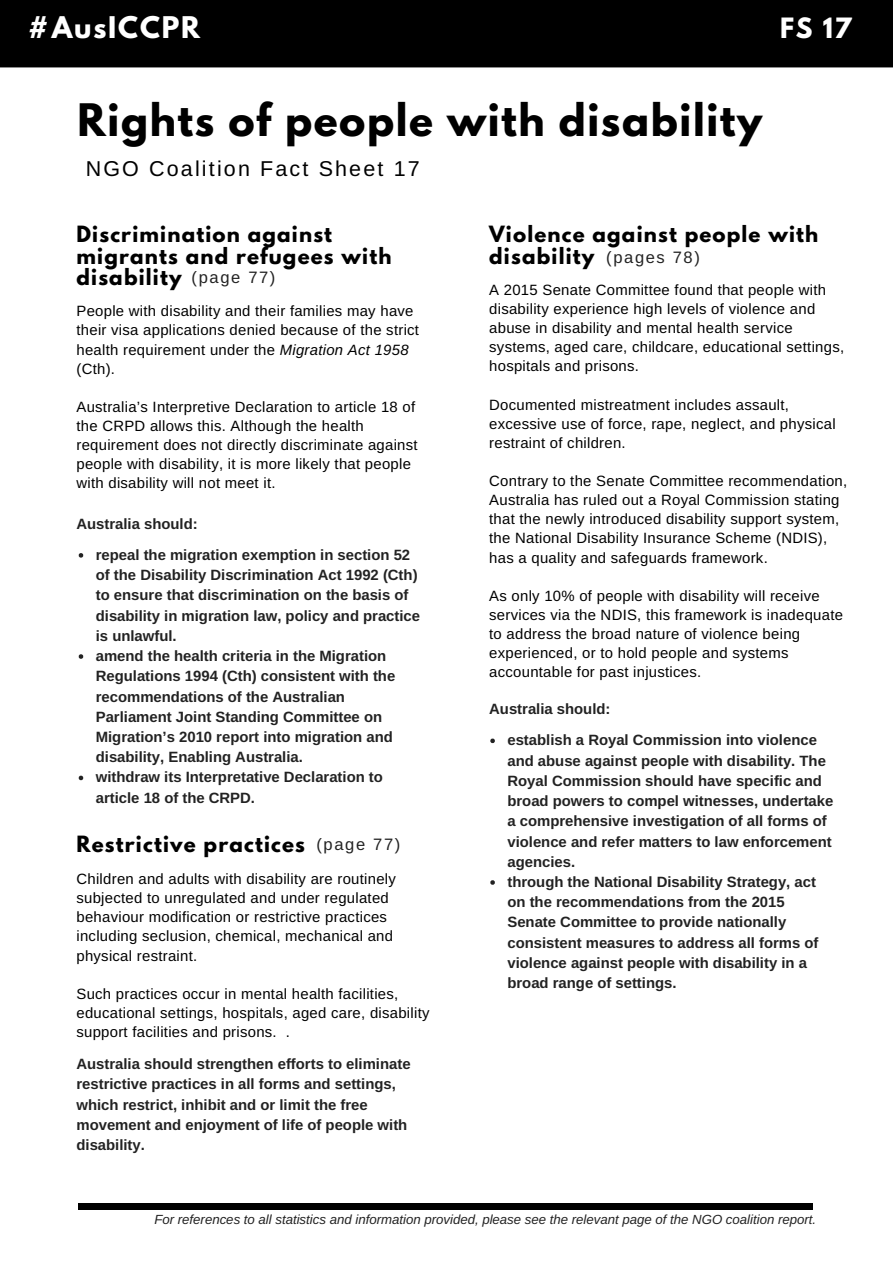
<style>
.page{position:relative;width:893px;height:1263px;background:#fff}
.page>*{position:absolute;margin:0;border:0;box-sizing:border-box;transform-origin:0 0}
.t1{font:700 39.6px "League Spartan";letter-spacing:.04em;color:#000}
.t2{font:700 26.4px "League Spartan";letter-spacing:.07em;color:#fff}
.t3{font:700 24.75px "League Spartan";color:#fff}
.t4{font:21.45px "Arimo";letter-spacing:.1em;color:#000}
.t5{font:700 19.8px/21.3px "League Spartan";letter-spacing:.06em;color:#000}
.t6{font:16.5px "Arimo";letter-spacing:.1em;color:#222}
.t7{font:14.85px/19px "Arimo";letter-spacing:.02em;color:#000}
.t8{font:700 14.85px/20.2px "Arimo";color:#222}
.t9{font:italic 13.2px "Arimo";color:#222}
.s1{font-style:italic}
</style>
<div class="page">
<div style="left:0;top:0;width:892px;height:67px;background:#000"></div>
<div style="left:78px;top:1203px;width:734px;height:6px;background:#000"></div>
<svg style="left:79px;top:553px;width:4px;height:5px"></svg>
<svg style="left:79px;top:654px;width:4px;height:5px"></svg>
<svg style="left:79px;top:776px;width:4px;height:4px"></svg>
<svg style="left:490px;top:739px;width:5px;height:4px"></svg>
<svg style="left:490px;top:880px;width:5px;height:5px"></svg>
<h2 class="t2" style="left:28px;top:14px;width:174px">#AusICCPR</h2>
<h3 class="t3" style="left:780px;top:16px;width:73px">FS 17</h3>
<h1 class="t1" style="left:78px;top:101px;width:686px">Rights of people with disability</h1>
<h3 class="t4" style="left:86px;top:157px;width:335px">NGO Coalition Fact Sheet 17</h3>
<h3 class="t5" style="left:76px;top:226px;width:316px">Discrimination against migrants and refugees with disability</h3>
<p class="t7" style="left:76px;top:302px;width:344px">People with disability and their families may have their visa applications denied because of the strict health requirement under the <span class="s1">Migration Act 1958 </span>(Cth).</p>
<p class="t7" style="left:76px;top:397px;width:343px">Australia’s Interpretive Declaration to article 18 of the CRPD allows this. Although the health requirement does not directly discriminate against people with disability, it is more likely that people with disability will not meet it.</p>
<p class="t8" style="left:76px;top:514px;width:123px">Australia should:</p>
<p class="t6" style="left:192px;top:268px;width:85px">(page 77)</p>
<p class="t8" style="left:96px;top:545px;width:326px">repeal the migration exemption in section 52 of the Disability Discrimination Act 1992 (Cth) to ensure that discrimination on the basis of disability in migration law, policy and practice is unlawful.<br>amend the health criteria in the Migration Regulations 1994 (Cth) consistent with the recommendations of the Australian Parliament Joint Standing Committee on Migration’s 2010 report into migration and disability, Enabling Australia.<br>withdraw its Interpretative Declaration to article 18 of the CRPD.</p>
<h3 class="t5" style="left:76px;top:835px;width:230px">Restrictive practices</h3>
<p class="t7" style="left:76px;top:869px;width:321px">Children and adults with disability are routinely subjected to unregulated and under regulated behaviour modification or restrictive practices including seclusion, chemical, mechanical and physical restraint.</p>
<p class="t7" style="left:76px;top:984px;width:354px">Such practices occur in mental health facilities, educational settings, hospitals, aged care, disability support facilities and prisons. .</p>
<p class="t8" style="left:76px;top:1054px;width:335px">Australia should strengthen efforts to eliminate restrictive practices in all forms and settings, which restrict, inhibit and or limit the free movement and enjoyment of life of people with disability.</p>
<p class="t6" style="left:316px;top:835px;width:85px">(page 77)</p>
<h3 class="t5" style="left:489px;top:226px;width:330px">Violence against people with disability</h3>
<p class="t7" style="left:489px;top:280px;width:356px">A 2015 Senate Committee found that people with disability experience high levels of violence and abuse in disability and mental health service systems, aged care, childcare, educational settings, hospitals and prisons.</p>
<p class="t7" style="left:489px;top:395px;width:348px">Documented mistreatment includes assault, excessive use of force, rape, neglect, and physical restraint of children.</p>
<p class="t7" style="left:489px;top:471px;width:359px">Contrary to the Senate Committee recommendation, Australia has ruled out a Royal Commission stating that the newly introduced disability support system, the National Disability Insurance Scheme (NDIS), has a quality and safeguards framework.</p>
<p class="t7" style="left:489px;top:586px;width:355px">As only 10% of people with disability will receive services via the NDIS, this framework is inadequate to address the broad nature of violence being experienced, or to hold people and systems accountable for past injustices.</p>
<p class="t6" style="left:606px;top:248px;width:95px">(pages 78)</p>
<p class="t8" style="left:489px;top:698px;width:123px">Australia should:</p>
<p class="t8" style="left:507px;top:730px;width:327px">establish a Royal Commission into violence and abuse against people with disability. The Royal Commission should have specific and broad powers to compel witnesses, undertake a comprehensive investigation of all forms of violence and refer matters to law enforcement agencies.<br>through the National Disability Strategy, act on the recommendations from the 2015<br>Senate Committee to provide nationally consistent measures to address all forms of violence against people with disability in a broad range of settings.</p>
<p class="t9" style="left:154px;top:1212px;width:663px">For references to all statistics and information provided, please see the relevant page of the NGO coalition report.</p>
</div>
